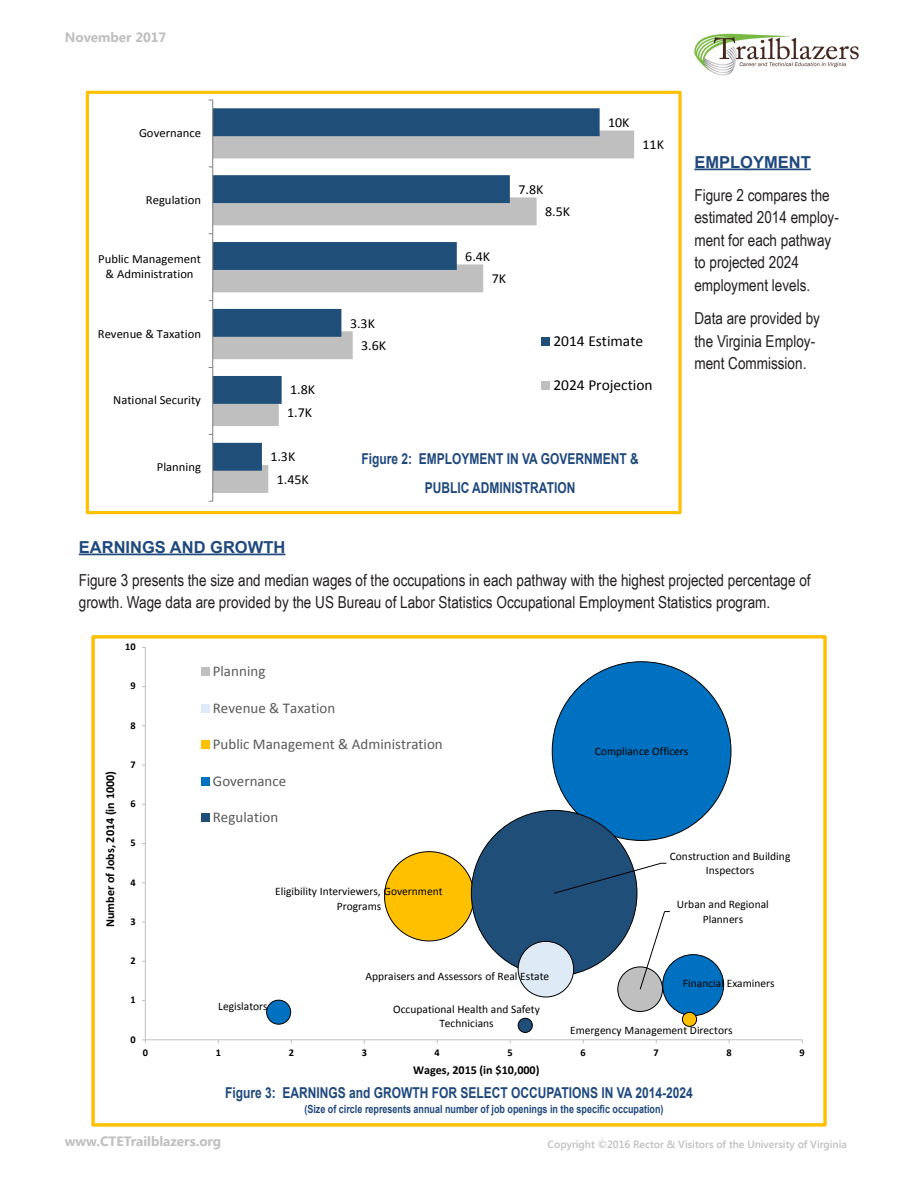
<style>
.page{position:relative;width:918px;height:1188px;background:#fff}
.page>*{position:absolute;margin:0;border:0;box-sizing:border-box;transform-origin:0 0}
.t1{font:16.5px/22.5px "Arial Narrow";color:#231f20}
.t2{font:700 16.5px "Arial";color:#1f497d}
.t3{font:15.3px "Calibri";color:#000}
.t4{font:700 15px/28.8px "Arial";color:#1f497d;text-align:center;scale:.8 1}
.t5{font:15px "Calibri";color:#595959}
.t6{font:13.8px "Calibri";color:#000}
.t7{font:700 13.5px "Segoe UI";color:#bfbfbf}
.t8{font:12.45px/15.1px "Calibri";color:#000;text-align:center}
.t9{font:700 12.15px "Calibri";letter-spacing:.005em;color:#000}
.t10{font:11.4px/14.1px "Calibri";color:#000;text-align:center}
.t11{font:700 11.25px "Arial";color:#1f497d;scale:.8 1}
.t12{font:600 10.5px "Segoe UI";color:#bfbfbf}
.t13{font:700 10.35px "Calibri";color:#000}
</style>
<div class="page">
<img style="left:694px;top:33px;width:165px;height:43px">
<hr style="left:694px;top:169px;width:117px;height:1px;background:#1f497d">
<hr style="left:79px;top:554px;width:206px;height:1px;background:#1f497d">
<svg style="left:213px;top:131px;width:421px;height:362px"></svg>
<svg style="left:213px;top:108px;width:387px;height:363px"></svg>
<hr style="left:212px;top:100px;width:1px;height:401px;background:#7f7f7f">
<div style="left:541px;top:338px;width:9px;height:8px;background:#1f4e79"></div>
<div style="left:541px;top:381px;width:9px;height:8px;background:#bfbfbf"></div>
<div style="left:86px;top:91px;width:595px;height:423px;border:3px solid #ffc000"></div>
<hr style="left:145px;top:647px;width:1px;height:393px;background:#bfbfbf">
<hr style="left:145px;top:1039px;width:657px;height:1px;background:#bfbfbf">
<div style="left:267px;top:1000px;width:24px;height:24px;background:#0070c0;border-radius:50%"></div>
<div style="left:266px;top:1000px;width:25px;height:25px;border:1px solid #000;border-radius:50%"></div>
<div style="left:552px;top:662px;width:179px;height:178px;background:#0070c0;border-radius:50%"></div>
<div style="left:663px;top:955px;width:61px;height:61px;background:#0070c0;border-radius:50%"></div>
<div style="left:662px;top:954px;width:62px;height:62px;border:1px solid #000;border-radius:50%"></div>
<div style="left:618px;top:967px;width:45px;height:44px;background:#bfbfbf;border-radius:50%"></div>
<div style="left:617px;top:966px;width:46px;height:46px;border:1px solid #000;border-radius:50%"></div>
<div style="left:682px;top:1012px;width:15px;height:14px;background:#ffc000;border-radius:50%"></div>
<div style="left:682px;top:1012px;width:15px;height:15px;border:1px solid #000;border-radius:50%"></div>
<div style="left:385px;top:852px;width:89px;height:89px;background:#ffc000;border-radius:50%"></div>
<div style="left:518px;top:1018px;width:14px;height:14px;background:#1f4e79;border-radius:50%"></div>
<div style="left:518px;top:1018px;width:15px;height:15px;border:1px solid #000;border-radius:50%"></div>
<div style="left:471px;top:810px;width:166px;height:166px;background:#1f4e79;border-radius:50%"></div>
<div style="left:518px;top:941px;width:56px;height:56px;background:#deebf7;border-radius:50%"></div>
<div style="left:518px;top:941px;width:56px;height:56px;border:1px solid #000;border-radius:50%"></div>
<svg style="left:639px;top:911px;width:31px;height:79px"></svg>
<svg style="left:554px;top:863px;width:112px;height:31px"></svg>
<div style="left:91px;top:635px;width:736px;height:491px;border:3px solid #ffc000"></div>
<svg style="left:201px;top:667px;width:9px;height:155px"></svg>
<p class="t7" style="left:65px;top:28px;width:103px">November 2017</p>
<p class="t8" style="left:139px;top:125px;width:64px">Governance</p>
<p class="t8" style="left:146px;top:192px;width:57px">Regulation</p>
<p class="t8" style="left:98px;top:251px;width:104px">Public Management &amp; Administration</p>
<p class="t8" style="left:98px;top:326px;width:105px">Revenue &amp; Taxation</p>
<p class="t8" style="left:113px;top:393px;width:89px">National Security</p>
<p class="t8" style="left:157px;top:460px;width:46px">Planning</p>
<p class="t6" style="left:290px;top:381px;width:26px">1.8K</p>
<p class="t6" style="left:287px;top:403px;width:26px">1.7K</p>
<p class="t6" style="left:270px;top:448px;width:26px">1.3K</p>
<p class="t6" style="left:277px;top:470px;width:34px">1.45K</p>
<p class="t6" style="left:350px;top:314px;width:26px">3.3K</p>
<p class="t6" style="left:361px;top:337px;width:26px">3.6K</p>
<p class="t6" style="left:518px;top:180px;width:26px">7.8K</p>
<p class="t6" style="left:545px;top:203px;width:26px">8.5K</p>
<p class="t6" style="left:465px;top:247px;width:26px">6.4K</p>
<p class="t6" style="left:492px;top:270px;width:16px">7K</p>
<p class="t6" style="left:608px;top:114px;width:23px">10K</p>
<p class="t6" style="left:643px;top:136px;width:23px">11K</p>
<p class="t3" style="left:554px;top:332px;width:91px">2014 Estimate</p>
<p class="t3" style="left:554px;top:375px;width:101px">2024 Projection</p>
<p class="t4" style="left:361px;top:445px;width:348px">Figure 2: EMPLOYMENT IN VA GOVERNMENT &amp;<br>PUBLIC ADMINISTRATION</p>
<p class="t2" style="left:694px;top:151px;width:118px">EMPLOYMENT</p>
<p class="t1" style="left:694px;top:183px;width:146px">Figure 2 compares the estimated 2014 employ&shy;ment for each pathway to projected 2024 employment levels.</p>
<p class="t1" style="left:694px;top:307px;width:127px">Data are provided by the Virginia Employ&shy;ment Commission.</p>
<p class="t2" style="left:79px;top:536px;width:208px">EARNINGS AND GROWTH</p>
<p class="t1" style="left:79px;top:568px;width:733px">Figure 3 presents the size and median wages of the occupations in each pathway with the highest projected percentage of growth. Wage data are provided by the US Bureau of Labor Statistics Occupational Employment Statistics program.</p>
<p class="t13" style="left:125px;top:640px;width:12px">10</p>
<p class="t13" style="left:131px;top:679px;width:7px">9</p>
<p class="t13" style="left:131px;top:719px;width:7px">8</p>
<p class="t9" style="left:102px;top:927px;width:158px;rotate:-90deg">Number of Jobs, 2014 (in 1000)</p>
<p class="t13" style="left:131px;top:758px;width:7px">7</p>
<p class="t13" style="left:131px;top:797px;width:7px">6</p>
<p class="t13" style="left:131px;top:836px;width:7px">5</p>
<p class="t13" style="left:131px;top:876px;width:7px">4</p>
<p class="t13" style="left:131px;top:915px;width:7px">3</p>
<p class="t5" style="left:213px;top:662px;width:54px">Planning</p>
<p class="t5" style="left:213px;top:698px;width:124px">Revenue &amp; Taxation</p>
<p class="t5" style="left:213px;top:735px;width:231px">Public Management &amp; Administration</p>
<p class="t5" style="left:213px;top:771px;width:75px">Governance</p>
<p class="t5" style="left:213px;top:808px;width:67px">Regulation</p>
<p class="t10" style="left:275px;top:885px;width:169px">Eligibility Interviewers, Government<br>Programs</p>
<p class="t10" style="left:595px;top:744px;width:95px">Compliance Officers</p>
<p class="t10" style="left:670px;top:849px;width:122px">Construction and Building<br>Inspectors</p>
<p class="t10" style="left:677px;top:898px;width:93px">Urban and Regional<br>Planners</p>
<p class="t13" style="left:131px;top:954px;width:7px">2</p>
<p class="t13" style="left:131px;top:993px;width:7px">1</p>
<p class="t13" style="left:131px;top:1033px;width:7px">0</p>
<p class="t10" style="left:218px;top:1000px;width:51px">Legislators</p>
<p class="t10" style="left:365px;top:969px;width:185px">Appraisers and Assessors of Real Estate</p>
<p class="t10" style="left:393px;top:1002px;width:148px">Occupational Health and Safety<br>Technicians</p>
<p class="t10" style="left:683px;top:976px;width:93px">Financial Examiners</p>
<p class="t10" style="left:570px;top:1023px;width:164px">Emergency Management Directors</p>
<p class="t13" style="left:143px;top:1046px;width:7px">0</p>
<p class="t13" style="left:216px;top:1046px;width:7px">1</p>
<p class="t13" style="left:289px;top:1046px;width:7px">2</p>
<p class="t13" style="left:362px;top:1046px;width:7px">3</p>
<p class="t13" style="left:435px;top:1046px;width:7px">4</p>
<p class="t13" style="left:508px;top:1046px;width:7px">5</p>
<p class="t13" style="left:581px;top:1046px;width:7px">6</p>
<p class="t13" style="left:654px;top:1046px;width:7px">7</p>
<p class="t13" style="left:727px;top:1046px;width:7px">8</p>
<p class="t13" style="left:800px;top:1046px;width:7px">9</p>
<p class="t9" style="left:413px;top:1063px;width:128px">Wages, 2015 (in $10,000)</p>
<p class="t4" style="left:225px;top:1079px;width:586px">Figure 3: EARNINGS and GROWTH FOR SELECT OCCUPATIONS IN VA 2014-2024</p>
<p class="t11" style="left:304px;top:1101px;width:450px">(Size of circle represents annual number of job openings in the specific occupation)</p>
<p class="t7" style="left:65px;top:1132px;width:158px">www.CTETrailblazers.org</p>
<p class="t12" style="left:548px;top:1137px;width:301px">Copyright ©2016 Rector &amp; Visitors of the University of Virginia</p>
</div>
